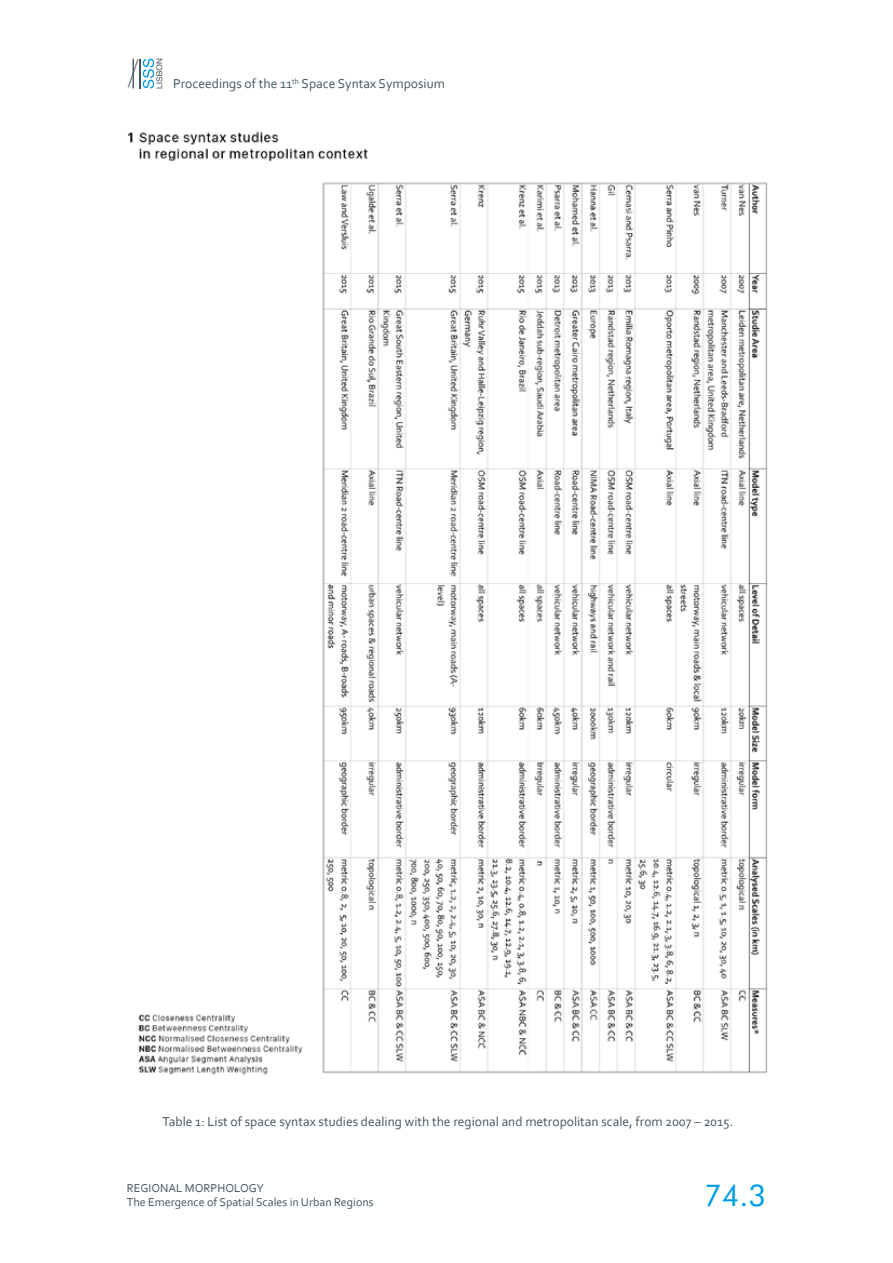
<style>
.page{position:relative;width:893px;height:1263px;background:#fff}
.page>*{position:absolute;margin:0;border:0;box-sizing:border-box;transform-origin:0 0}
.t1{font:30px "Futura BT";color:#009de0}
.t2{font:13.5px "Corbel";color:#46555f}
.t3{font:12px/14.4px "Corbel";color:#46555f}
</style>
<div class="page">
<svg style="left:128px;top:59px;width:34px;height:29px"></svg>
<img style="left:127px;top:131px;width:641px;height:944px">
<p class="t2" style="left:173px;top:76px;width:273px">Proceedings of the 11<sup>th</sup> Space Syntax Symposium</p>
<p class="t2" style="left:162px;top:1113px;width:572px">Table 1: List of space syntax studies dealing with the regional and metropolitan scale, from 2007 – 2015.</p>
<p class="t3" style="left:127px;top:1180px;width:248px">REGIONAL MORPHOLOGY<br>The Emergence of Spatial Scales in Urban Regions</p>
<h1 class="t1" style="left:704px;top:1177px;width:63px">74.3</h1>
</div>
